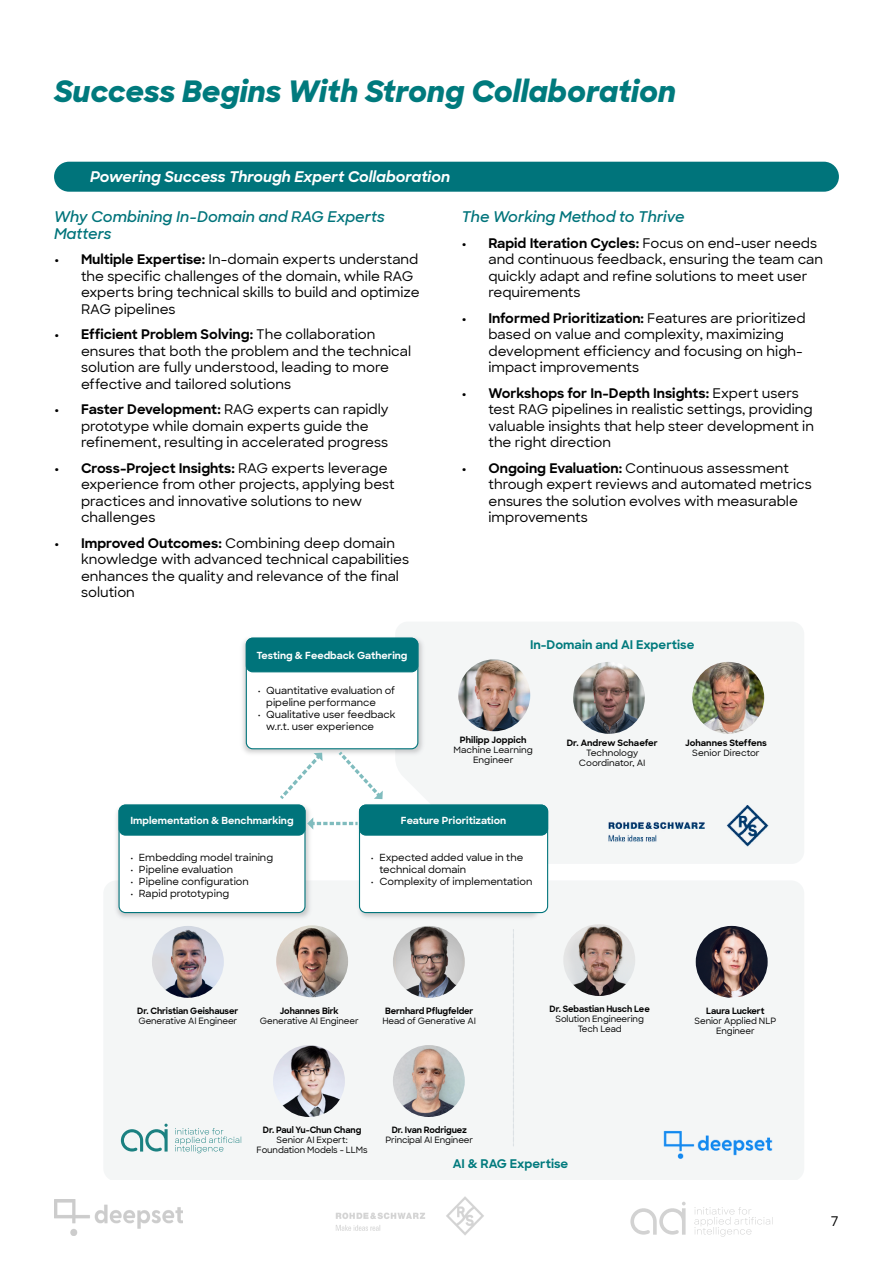
<style>
.page{position:relative;width:893px;height:1263px;background:#fff}
.page>*{position:absolute;margin:0;border:0;box-sizing:border-box;transform-origin:0 0}
.t1{font:italic 800 30px "Sharp Sans";color:#007a7d}
.t2{font:italic 600 15px/16.5px "Sharp Sans";color:#00747b}
.t3{font:italic 700 15px "Sharp Sans";color:#fff}
.t4{font:500 13.5px/16.5px "Sharp Sans";color:#000}
.t5{font:700 12.15px "Sharp Sans";color:#007a7d}
.t6{font:500 9.9px/12px "Sharp Sans";color:#000}
.t7{font:700 9.9px "Sharp Sans";color:#fff}
.t8{font:500 8.85px/9.9px "Sharp Sans";letter-spacing:-.01em;color:#000;text-align:center}
.t9{font:700 8.85px "Sharp Sans";letter-spacing:-.01em;color:#000}
.s1{font-weight:700}
</style>
<div class="page">
<img style="left:54px;top:1200px;width:129px;height:35px">
<img style="left:336px;top:1196px;width:148px;height:39px">
<svg style="left:630px;top:1202px;width:56px;height:33px"></svg>
<svg style="left:694px;top:1207px;width:77px;height:30px"></svg>
<div style="left:54px;top:162px;width:785px;height:30px;background:#00747b;border-radius:15px"></div>
<div style="left:104px;top:881px;width:700px;height:299px;background:#f4f6f6"></div>
<div style="left:460px;top:622px;width:344px;height:241px;background:#f4f6f6"></div>
<img style="left:242px;top:622px;width:218px;height:145px">
<div style="left:246px;top:638px;width:172px;height:111px;background:#fff;border-radius:6px"></div>
<div style="left:246px;top:638px;width:172px;height:111px;border:1px solid #00747b;border-radius:6px"></div>
<div style="left:246px;top:638px;width:172px;height:34px;background:#00747b;border-radius:6px"></div>
<div style="left:246px;top:637px;width:172px;height:35px;border:1px solid #00747b;border-radius:6px"></div>
<img style="left:104px;top:807px;width:218px;height:148px">
<div style="left:119px;top:805px;width:186px;height:107px;background:#fff;border-radius:6px"></div>
<div style="left:119px;top:805px;width:187px;height:108px;border:1px solid #00747b;border-radius:6px"></div>
<div style="left:119px;top:805px;width:186px;height:30px;background:#00747b;border-radius:6px"></div>
<div style="left:119px;top:804px;width:187px;height:32px;border:1px solid #00747b;border-radius:6px"></div>
<img style="left:322px;top:767px;width:254px;height:188px">
<div style="left:359px;top:805px;width:189px;height:107px;background:#fff;border-radius:6px"></div>
<div style="left:359px;top:805px;width:189px;height:108px;border:1px solid #00747b;border-radius:6px"></div>
<div style="left:359px;top:805px;width:189px;height:30px;background:#00747b;border-radius:6px"></div>
<div style="left:359px;top:804px;width:189px;height:32px;border:1px solid #00747b;border-radius:6px"></div>
<svg style="left:276px;top:752px;width:47px;height:51px"></svg>
<svg style="left:335px;top:748px;width:49px;height:52px"></svg>
<svg style="left:307px;top:817px;width:51px;height:12px"></svg>
<img style="left:458px;top:659px;width:72px;height:72px;border-radius:36px">
<img style="left:573px;top:662px;width:72px;height:72px;border-radius:36px">
<img style="left:692px;top:662px;width:72px;height:72px;border-radius:36px">
<img style="left:152px;top:926px;width:72px;height:72px;border-radius:36px">
<img style="left:276px;top:925px;width:72px;height:72px;border-radius:36px">
<img style="left:273px;top:1045px;width:72px;height:72px">
<img style="left:393px;top:1045px;width:72px;height:72px;border-radius:36px">
<img style="left:393px;top:926px;width:72px;height:72px;border-radius:36px">
<img style="left:563px;top:924px;width:72px;height:72px;border-radius:36px">
<img style="left:696px;top:926px;width:72px;height:72px;border-radius:36px">
<svg style="left:121px;top:1123px;width:47px;height:28px"></svg>
<svg style="left:175px;top:1128px;width:66px;height:25px"></svg>
<img style="left:657px;top:1124px;width:122px;height:39px">
<svg style="left:513px;top:929px;width:1px;height:217px"></svg>
<img style="left:601px;top:797px;width:173px;height:56px">
<h1 class="t1" style="left:54px;top:68px;width:624px">Success Begins With Strong Collaboration</h1>
<p class="t3" style="left:90px;top:165px;width:362px">Powering Success Through Expert Collaboration</p>
<p class="t2" style="left:54px;top:208px;width:332px">Why Combining In-Domain and RAG Experts<br>Matters</p>
<p class="t4" style="left:81px;top:250px;width:340px;text-indent:-27px"><span class="s1">• Multiple Expertise:</span> In-domain experts understand the specific challenges of the domain, while RAG experts bring technical skills to build and optimize RAG pipelines</p>
<p class="t4" style="left:81px;top:325px;width:332px;text-indent:-27px"><span class="s1">• Efficient Problem Solving:</span> The collaboration ensures that both the problem and the technical solution are fully understood, leading to more effective and tailored solutions</p>
<p class="t4" style="left:81px;top:400px;width:309px;text-indent:-27px"><span class="s1">• Faster Development:</span> RAG experts can rapidly prototype while domain experts guide the refinement, resulting in accelerated progress</p>
<p class="t4" style="left:81px;top:459px;width:315px;text-indent:-27px"><span class="s1">• Cross-Project Insights:</span> RAG experts leverage experience from other projects, applying best practices and innovative solutions to new challenges</p>
<p class="t4" style="left:81px;top:534px;width:330px;text-indent:-27px"><span class="s1">• Improved Outcomes:</span> Combining deep domain knowledge with advanced technical capabilities enhances the quality and relevance of the final solution</p>
<p class="t2" style="left:461px;top:208px;width:225px">The Working Method to Thrive</p>
<p class="t4" style="left:488px;top:234px;width:336px;text-indent:-27px"><span class="s1">• Rapid Iteration Cycles:</span> Focus on end-user needs and continuous feedback, ensuring the team can quickly adapt and refine solutions to meet user requirements</p>
<p class="t4" style="left:488px;top:309px;width:319px;text-indent:-27px"><span class="s1">• Informed Prioritization:</span> Features are prioritized based on value and complexity, maximizing development efficiency and focusing on high&shy;impact improvements</p>
<p class="t4" style="left:488px;top:384px;width:327px;text-indent:-27px"><span class="s1">• Workshops for In-Depth Insights:</span> Expert users test RAG pipelines in realistic settings, providing valuable insights that help steer development in the right direction</p>
<p class="t4" style="left:488px;top:459px;width:325px;text-indent:-27px"><span class="s1">• Ongoing Evaluation:</span> Continuous assessment through expert reviews and automated metrics ensures the solution evolves with measurable improvements</p>
<p class="t7" style="left:257px;top:648px;width:152px">Testing &amp; Feedback Gathering</p>
<p class="t6" style="left:266px;top:684px;width:130px;text-indent:-9px">• Quantitative evaluation of pipeline performance</p>
<p class="t6" style="left:266px;top:708px;width:131px;text-indent:-9px">• Qualitative user feedback w.r.t. user experience</p>
<p class="t5" style="left:530px;top:636px;width:166px">In-Domain and AI Expertise</p>
<p class="t7" style="left:130px;top:813px;width:165px">Implementation &amp; Benchmarking</p>
<p class="t6" style="left:130px;top:851px;width:145px">• Embedding model training</p>
<p class="t6" style="left:130px;top:863px;width:105px">• Pipeline evaluation</p>
<p class="t6" style="left:130px;top:875px;width:120px">• Pipeline configuration</p>
<p class="t6" style="left:130px;top:887px;width:101px">• Rapid prototyping</p>
<p class="t9" style="left:460px;top:733px;width:68px">Philipp Joppich</p>
<p class="t8" style="left:454px;top:744px;width:81px">Machine Learning<br>Engineer</p>
<p class="t7" style="left:401px;top:813px;width:107px">Feature Prioritization</p>
<p class="t6" style="left:379px;top:851px;width:145px;text-indent:-9px">• Expected added value in the technical domain</p>
<p class="t6" style="left:371px;top:875px;width:163px">• Complexity of implementation</p>
<p class="t9" style="left:567px;top:736px;width:92px">Dr. Andrew Schaefer</p>
<p class="t8" style="left:579px;top:747px;width:68px">Technology<br>Coordinator, AI</p>
<p class="t9" style="left:685px;top:736px;width:83px">Johannes Steffens</p>
<p class="t8" style="left:692px;top:747px;width:69px">Senior Director</p>
<p class="t9" style="left:137px;top:1004px;width:102px">Dr. Christian Geishauser</p>
<p class="t8" style="left:138px;top:1015px;width:100px">Generative AI Engineer</p>
<p class="t9" style="left:280px;top:1004px;width:60px">Johannes Birk</p>
<p class="t8" style="left:260px;top:1015px;width:100px">Generative AI Engineer</p>
<p class="t9" style="left:385px;top:1004px;width:90px">Bernhard Pflugfelder</p>
<p class="t8" style="left:382px;top:1015px;width:95px">Head of Generative AI</p>
<p class="t9" style="left:550px;top:1002px;width:102px">Dr. Sebastian Husch Lee</p>
<p class="t8" style="left:555px;top:1014px;width:90px">Solution Engineering<br>Tech Lead</p>
<p class="t9" style="left:263px;top:1123px;width:100px">Dr. Paul Yu-Chun Chang</p>
<p class="t8" style="left:257px;top:1135px;width:113px">Senior AI Expert:<br>Foundation Models - LLMs</p>
<p class="t9" style="left:392px;top:1123px;width:77px">Dr. Ivan Rodriguez</p>
<p class="t8" style="left:385px;top:1135px;width:89px">Principal AI Engineer</p>
<p class="t5" style="left:453px;top:1155px;width:117px">AI &amp; RAG Expertise</p>
<p class="t9" style="left:706px;top:1004px;width:60px">Laura Luckert</p>
<p class="t8" style="left:695px;top:1015px;width:83px">Senior Applied NLP<br>Engineer</p>
<p class="t4" style="left:831px;top:1212px;width:9px">7</p>
</div>
